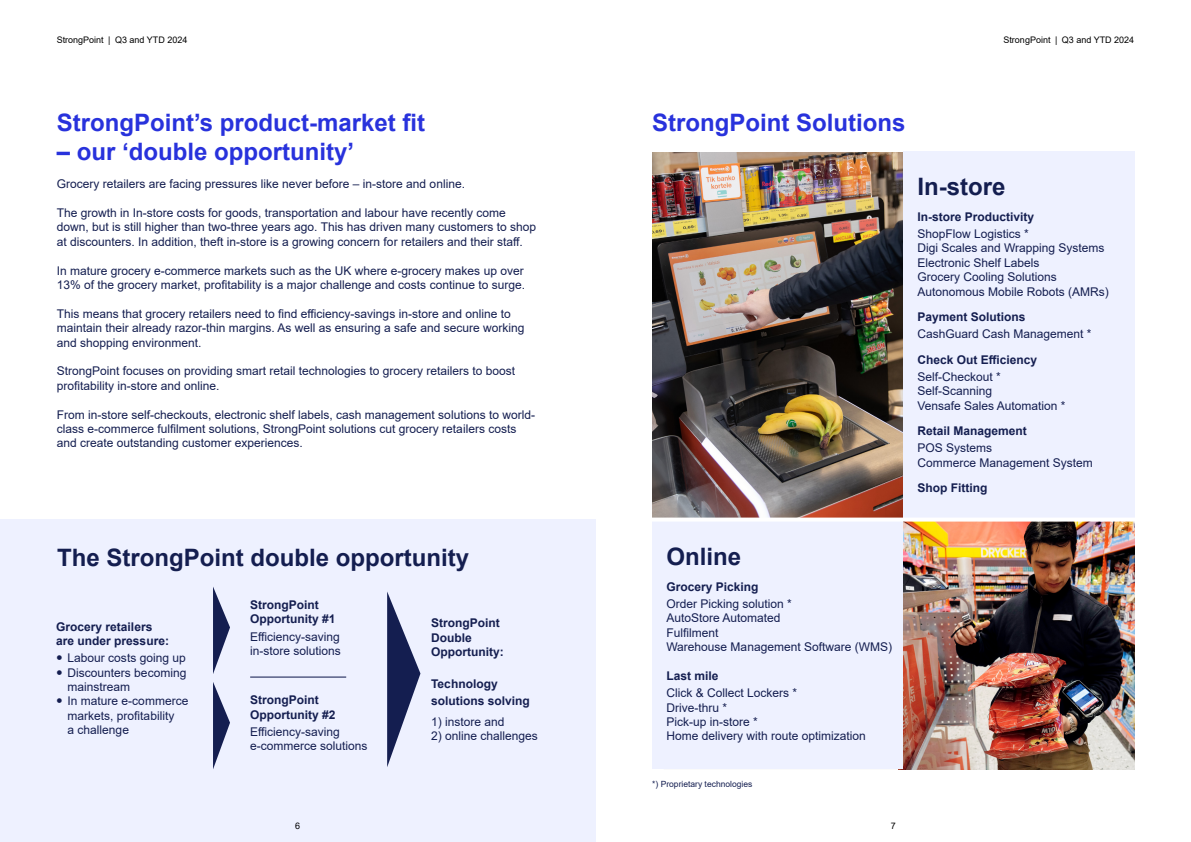
<style>
.page{position:relative;width:1191px;height:842px;background:#fff}
.page>*{position:absolute;margin:0;border:0;box-sizing:border-box;transform-origin:0 0}
.t1{font:700 24px "Arial";color:#2832dc}
.t2{font:700 24px "Arial";color:#141e50}
.t3{font:12px/14.4px "Arial";color:#141e50}
.t4{font:700 12px/14.4px "Arial";color:#141e50}
.t5{font:9px "Arial";color:#000}
.t6{font:8.5px "Arial";color:#141e50}
</style>
<div class="page">
<img style="left:652px;top:152px;width:251px;height:366px">
<img style="left:903px;top:522px;width:231px;height:247px">
<div style="left:652px;top:519px;width:251px;height:250px;background:#eef1ff"></div>
<div style="left:903px;top:151px;width:231px;height:367px;background:#eef1ff"></div>
<hr style="left:647px;top:518px;width:495px;height:4px;background:#fff">
<div style="left:0;top:520px;width:595px;height:322px;background:#eef1ff"></div>
<svg style="left:213px;top:587px;width:17px;height:87px"></svg>
<svg style="left:387px;top:591px;width:33px;height:176px"></svg>
<hr style="left:250px;top:676px;width:96px;height:2px;background:#141e50">
<svg style="left:213px;top:682px;width:17px;height:87px"></svg>
<p class="t5" style="left:57px;top:33px;width:132px">StrongPoint | Q3 and YTD 2024</p>
<p class="t5" style="left:1003px;top:33px;width:132px">StrongPoint | Q3 and YTD 2024</p>
<h1 class="t1" style="left:57px;top:106px;width:370px">StrongPoint’s product-market fit</h1>
<h1 class="t1" style="left:57px;top:134px;width:299px">– our ‘double opportunity’</h1>
<p class="t3" style="left:57px;top:177px;width:410px">Grocery retailers are facing pressures like never before – in-store and online.</p>
<p class="t3" style="left:57px;top:206px;width:481px">The growth in In-store costs for goods, transportation and labour have recently come down, but is still higher than two-three years ago. This has driven many customers to shop at discounters. In addition, theft in-store is a growing concern for retailers and their staff.</p>
<p class="t3" style="left:57px;top:263px;width:470px">In mature grocery e-commerce markets such as the UK where e-grocery makes up over<br>13% of the grocery market, profitability is a major challenge and costs continue to surge.</p>
<p class="t3" style="left:57px;top:306px;width:469px">This means that grocery retailers need to find efficiency-savings in-store and online to maintain their already razor-thin margins. As well as ensuring a safe and secure working and shopping environment.</p>
<p class="t3" style="left:57px;top:364px;width:460px">StrongPoint focuses on providing smart retail technologies to grocery retailers to boost profitability in-store and online.</p>
<p class="t3" style="left:57px;top:407px;width:480px">From in-store self-checkouts, electronic shelf labels, cash management solutions to world&shy;class e-commerce fulfilment solutions, StrongPoint solutions cut grocery retailers costs and create outstanding customer experiences.</p>
<h1 class="t2" style="left:57px;top:541px;width:414px">The StrongPoint double opportunity</h1>
<p class="t4" style="left:56px;top:619px;width:114px">Grocery retailers are under pressure:</p>
<p class="t3" style="left:68px;top:651px;width:122px">Labour costs going up<br>Discounters becoming mainstream<br>In mature e-commerce markets, profitability<br>a challenge</p>
<p class="t4" style="left:250px;top:598px;width:87px">StrongPoint<br>Opportunity #1</p>
<p class="t3" style="left:250px;top:629px;width:92px">Efficiency-saving in-store solutions</p>
<p class="t4" style="left:250px;top:693px;width:87px">StrongPoint<br>Opportunity #2</p>
<p class="t3" style="left:250px;top:724px;width:119px">Efficiency-saving e-commerce solutions</p>
<p class="t5" style="left:295px;top:819px;width:7px">6</p>
<p class="t4" style="left:431px;top:616px;width:74px">StrongPoint<br>Double<br>Opportunity:</p>
<p class="t4" style="left:431px;top:675px;width:100px;line-height:17.2px">Technology solutions solving</p>
<p class="t3" style="left:431px;top:714px;width:75px">1) instore and</p>
<p class="t3" style="left:431px;top:729px;width:108px">2) online challenges</p>
<h1 class="t1" style="left:652px;top:106px;width:255px">StrongPoint Solutions</h1>
<h1 class="t2" style="left:917px;top:170px;width:90px">In-store</h1>
<p class="t4" style="left:917px;top:209px;width:118px">In-store Productivity</p>
<p class="t3" style="left:917px;top:226px;width:193px">ShopFlow Logistics *<br>Digi Scales and Wrapping Systems<br>Electronic Shelf Labels<br>Grocery Cooling Solutions<br>Autonomous Mobile Robots (AMRs)</p>
<p class="t4" style="left:917px;top:310px;width:110px">Payment Solutions</p>
<p class="t3" style="left:917px;top:327px;width:176px">CashGuard Cash Management *</p>
<p class="t4" style="left:917px;top:352px;width:121px">Check Out Efficiency</p>
<p class="t3" style="left:917px;top:369px;width:150px">Self-Checkout *<br>Self-Scanning<br>Vensafe Sales Automation *</p>
<p class="t4" style="left:917px;top:424px;width:111px">Retail Management</p>
<p class="t3" style="left:917px;top:441px;width:177px">POS Systems<br>Commerce Management System</p>
<p class="t4" style="left:917px;top:481px;width:71px">Shop Fitting</p>
<h1 class="t2" style="left:666px;top:540px;width:76px">Online</h1>
<p class="t4" style="left:666px;top:579px;width:94px">Grocery Picking</p>
<p class="t3" style="left:666px;top:596px;width:227px">Order Picking solution *<br>AutoStore Automated<br>Fulfilment<br>Warehouse Management Software (WMS)</p>
<p class="t4" style="left:666px;top:669px;width:54px">Last mile</p>
<p class="t3" style="left:666px;top:686px;width:201px">Click &amp; Collect Lockers *<br>Drive-thru *<br>Pick-up in-store *<br>Home delivery with route optimization</p>
<p class="t6" style="left:652px;top:778px;width:102px">*) Proprietary technologies</p>
<p class="t5" style="left:890px;top:819px;width:7px">7</p>
</div>
